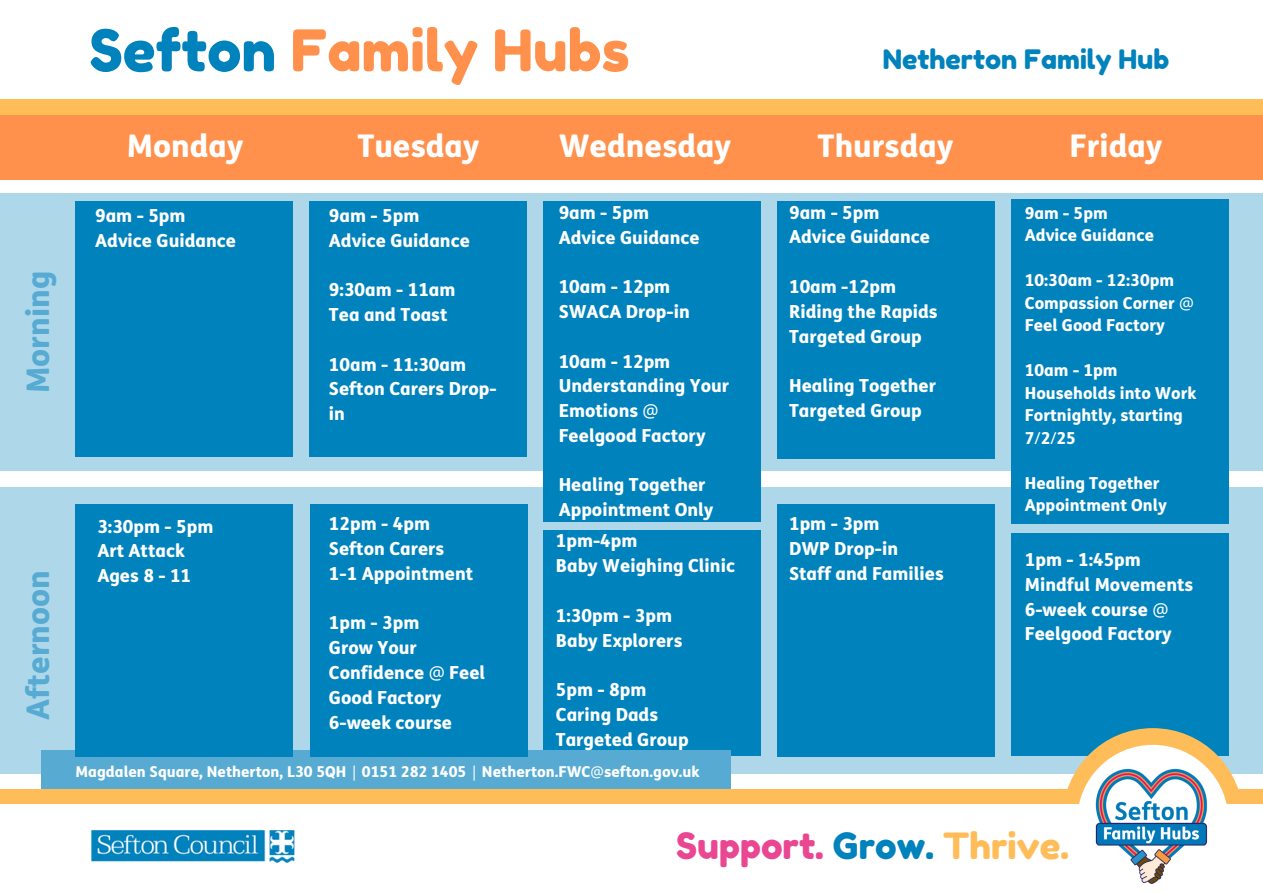
<style>
.page{position:relative;width:1263px;height:894px;background:#fff}
.page>*{position:absolute;margin:0;border:0;box-sizing:border-box;transform-origin:0 0}
.t1{font:57.3px "Fredoka One";color:#ff914d}
.t2{font:36px "Fredoka One";color:#e94792}
.t3{font:800 31.2px "FS Me Trial";color:#fff}
.t4{font:800 31.2px "FS Me Trial";color:#57abd3}
.t5{font:26.85px "Fredoka One";color:#0082bc}
.t6{font:800 18px/24.8px "FS Me Trial";color:#fff}
.t7{font:800 16.5px/22.5px "FS Me Trial";color:#fff}
.t8{font:800 15px "FS Me Trial";color:#fff}
.s1{color:#0082bc}
.s2{font-family:"Noto Sans";font-weight:400}
.s3{color:#ffbd59}
</style>
<div class="page">
<div style="left:0;top:193px;width:1263px;height:278px;background:#afd7ea"></div>
<div style="left:309px;top:201px;width:217px;height:255px;background:#0082bc"></div>
<div style="left:0;top:487px;width:1263px;height:286px;background:#afd7ea"></div>
<div style="left:543px;top:529px;width:217px;height:226px;background:#0082bc"></div>
<div style="left:543px;top:201px;width:217px;height:321px;background:#0082bc"></div>
<div style="left:777px;top:201px;width:217px;height:257px;background:#0082bc"></div>
<div style="left:1011px;top:199px;width:217px;height:324px;background:#0082bc"></div>
<div style="left:1011px;top:533px;width:217px;height:222px;background:#0082bc"></div>
<div style="left:41px;top:750px;width:690px;height:68px;background:#57abd3"></div>
<div style="left:0;top:788px;width:1263px;height:75px;background:#ffbd59"></div>
<svg style="left:1105px;top:728px;width:138px;height:61px"></svg>
<div style="left:0;top:804px;width:1263px;height:89px;background:#fff"></div>
<img style="left:91px;top:830px;width:204px;height:34px">
<img style="left:1058px;top:742px;width:178px;height:142px">
<div style="left:0;top:99px;width:1263px;height:16px;background:#ffbd59"></div>
<div style="left:0;top:115px;width:1263px;height:65px;background:#ff914d"></div>
<div style="left:777px;top:503px;width:217px;height:253px;background:#0082bc"></div>
<div style="left:76px;top:201px;width:217px;height:255px;background:#0082bc"></div>
<div style="left:76px;top:503px;width:217px;height:253px;background:#0082bc"></div>
<div style="left:310px;top:503px;width:217px;height:253px;background:#0082bc"></div>
<h1 class="t4" style="left:26px;top:393px;width:124px;rotate:-90deg">Morning</h1>
<h4 class="t4" style="left:26px;top:719px;width:151px;rotate:-90deg">Afternoon</h4>
<h3 class="t1" style="left:89px;top:16px;width:542px"><span class="s1">Sefton</span> Family Hubs</h3>
<h3 class="t5" style="left:883px;top:42px;width:288px">Netherton Family Hub</h3>
<h3 class="t3" style="left:127px;top:134px;width:118px">Monday</h3>
<h3 class="t3" style="left:357px;top:134px;width:124px">Tuesday</h3>
<h5 class="t3" style="left:559px;top:134px;width:174px">Wednesday</h5>
<h5 class="t3" style="left:818px;top:134px;width:137px">Thursday</h5>
<h5 class="t3" style="left:1070px;top:134px;width:94px">Friday</h5>
<h5 class="t6" style="left:95px;top:205px;width:143px">9am - 5pm<br>Advice Guidance</h5>
<h5 class="t6" style="left:329px;top:205px;width:143px">9am - 5pm<br>Advice Guidance</h5>
<h5 class="t6" style="left:329px;top:279px;width:128px">9:30am - 11am<br>Tea and Toast</h5>
<h5 class="t6" style="left:329px;top:353px;width:169px">10am - 11:30am<br>Sefton Carers Drop&shy;in</h5>
<h5 class="t6" style="left:97px;top:515px;width:118px">3:30pm - 5pm<br>Art Attack<br>Ages 8 - 11</h5>
<h5 class="t6" style="left:329px;top:513px;width:146px">12pm - 4pm<br>Sefton Carers<br>1-1 Appointment</h5>
<p class="t6" style="left:329px;top:612px;width:158px">1pm - 3pm<br>Grow Your<br>Confidence <span class="s2">@</span> Feel<br>Good Factory<br>6-week course</p>
<h5 class="t6" style="left:559px;top:202px;width:142px">9am - 5pm<br>Advice Guidance</h5>
<h5 class="t6" style="left:559px;top:276px;width:133px">10am - 12pm<br>SWACA Drop-in</h5>
<h5 class="t6" style="left:559px;top:350px;width:172px">10am - 12pm<br>Understanding Your<br>Emotions <span class="s2">@</span></h5>
<h5 class="t6" style="left:559px;top:425px;width:148px">Feelgood Factory</h5>
<h5 class="t6" style="left:559px;top:474px;width:156px">Healing Together<br>Appointment Only</h5>
<h5 class="t6" style="left:556px;top:530px;width:181px">1pm-4pm<br>Baby Weighing Clinic</h5>
<h5 class="t6" style="left:556px;top:604px;width:128px">1:30pm - 3pm<br>Baby Explorers</h5>
<h5 class="t6" style="left:556px;top:679px;width:134px">5pm - 8pm<br>Caring Dads<br>Targeted Group</h5>
<h3 class="t8" style="left:76px;top:765px;width:625px">Magdalen Square, Netherton, L30 5QH <span class="s2">|</span> 0151 282 1405 <span class="s2">|</span> Netherton.FWC<span class="s2">@</span>sefton.gov.uk</h3>
<h5 class="t6" style="left:789px;top:202px;width:143px">9am - 5pm<br>Advice Guidance</h5>
<h5 class="t6" style="left:789px;top:276px;width:150px">10am -12pm<br>Riding the Rapids<br>Targeted Group</h5>
<h5 class="t6" style="left:789px;top:375px;width:148px">Healing Together<br>Targeted Group</h5>
<h5 class="t6" style="left:789px;top:513px;width:156px">1pm - 3pm<br>DWP Drop-in<br>Staff and Families</h5>
<h3 class="t7" style="left:1025px;top:203px;width:131px">9am - 5pm<br>Advice Guidance</h3>
<h5 class="t7" style="left:1025px;top:270px;width:171px">10:30am - 12:30pm<br>Compassion Corner <span class="s2">@<br></span>Feel Good Factory</h5>
<h5 class="t7" style="left:1025px;top:360px;width:173px">10am - 1pm<br>Households into Work<br>Fortnightly, starting<br>7<span class="s2">/</span>2<span class="s2">/</span>25</h5>
<h5 class="t7" style="left:1025px;top:473px;width:144px">Healing Together<br>Appointment Only</h5>
<h5 class="t6" style="left:1025px;top:549px;width:170px">1pm - 1:45pm<br>Mindful Movements<br>6-week course <span class="s2">@<br></span>Feelgood Factory</h5>
<h3 class="t2" style="left:676px;top:823px;width:394px">Support. <span class="s1">Grow.</span> <span class="s3">Thrive.</span></h3>
</div>
